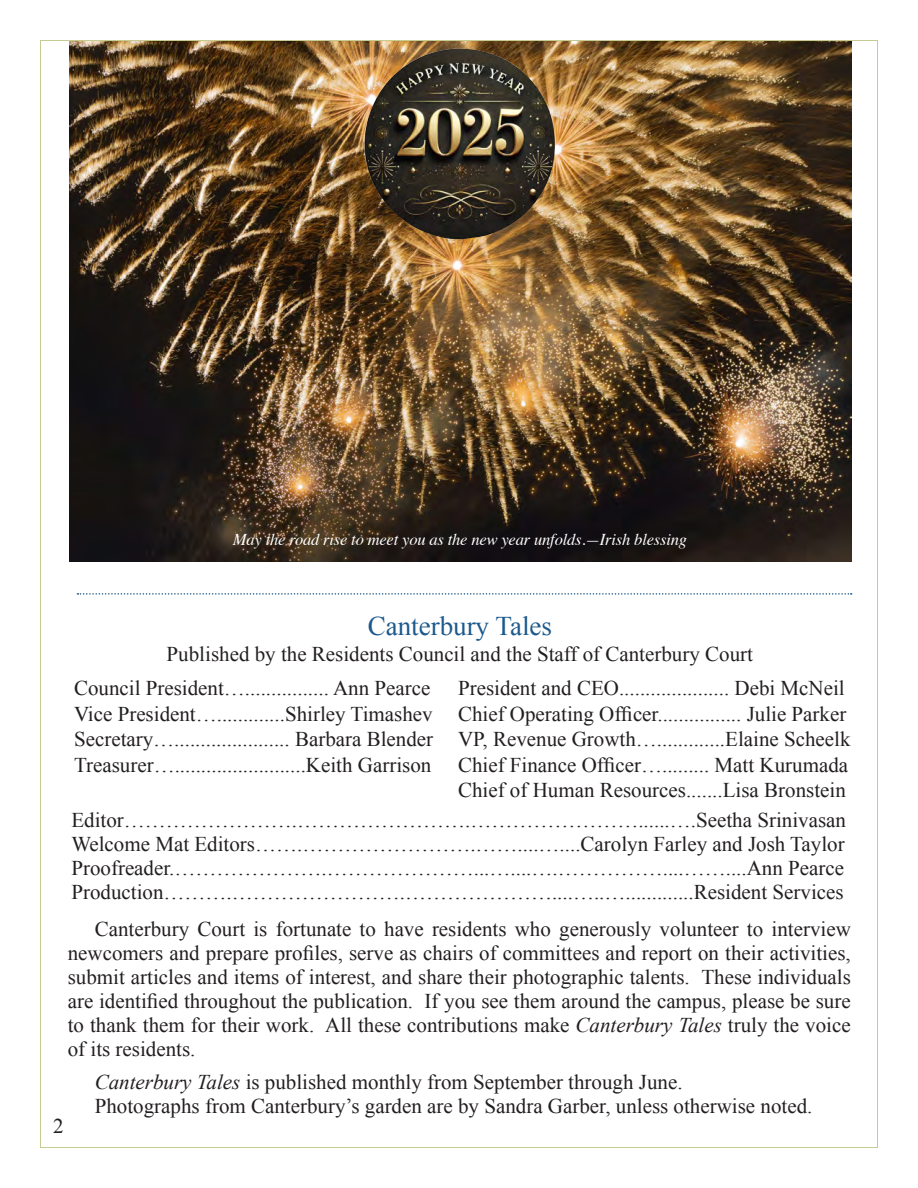
<style>
.page{position:relative;width:918px;height:1188px;background:#fff}
.page>*{position:absolute;margin:0;border:0;box-sizing:border-box;transform-origin:0 0}
.t1{font:27px "Times New Roman";color:#1c598c}
.t2{font:21px/24px "Times New Roman";color:#231f20;text-align:justify}
.t3{font:italic 16.5px "Times";letter-spacing:-.01em;color:#fff}
.s1{font-style:italic}
</style>
<div class="page">
<img style="left:69px;top:41px;width:782px;height:521px">
<img style="left:363px;top:49px;width:194px;height:192px">
<svg style="left:77px;top:593px;width:775px;height:2px"></svg>
<p class="t3" style="left:233px;top:526px;width:456px">May the road rise to meet you as the new year unfolds.—Irish blessing</p>
<p class="t1" style="left:368px;top:608px;width:186px">Canterbury Tales</p>
<p class="t2" style="left:167px;top:641px;width:588px">Published by the Residents Council and the Staff of Canterbury Court</p>
<p class="t2" style="left:74px;top:676px;width:358px">Council President…................ Ann Pearce</p>
<p class="t2" style="left:458px;top:676px;width:388px">President and CEO..................... Debi McNeil</p>
<p class="t2" style="left:74px;top:701px;width:774px">Vice President….............Shirley Timashev Chief Operating Officer................ Julie Parker</p>
<p class="t2" style="left:74px;top:727px;width:778px">Secretary…...................... Barbara Blender VP, Revenue Growth….............Elaine Scheelk</p>
<p class="t2" style="left:74px;top:752px;width:359px">Treasurer….........................Keith Garrison</p>
<p class="t2" style="left:458px;top:752px;width:392px">Chief Finance Officer…......... Matt Kurumada</p>
<p class="t2" style="left:458px;top:778px;width:389px">Chief of Human Resources.......Lisa Bronstein</p>
<p class="t2" style="left:71px;top:808px;width:776px">Editor…………………….…………………….……………………......….Seetha Srinivasan</p>
<p class="t2" style="left:71px;top:832px;width:775px">Welcome Mat Editors…….…………………….……....…....Carolyn Farley and Josh Taylor</p>
<p class="t2" style="left:71px;top:856px;width:774px">Proofreader.………………….…………………...…....….……………....……....Ann Pearce</p>
<p class="t2" style="left:71px;top:880px;width:774px">Production……….…………………….…………………....…..….............Resident Services</p>
<p class="t2" style="left:68px;top:917px;width:785px;text-indent:27px">Canterbury Court is fortunate to have residents who generously volunteer to interview newcomers and prepare profiles, serve as chairs of committees and report on their activities, submit articles and items of interest, and share their photographic talents. These individuals are identified throughout the publication. If you see them around the campus, please be sure to thank them for their work. All these contributions make <span class="s1">Canterbury Tales</span> truly the voice of its residents.</p>
<p class="t2" style="left:95px;top:1070px;width:589px"><span class="s1">Canterbury Tales</span> is published monthly from September through June.</p>
<p class="t2" style="left:95px;top:1094px;width:719px">Photographs from Canterbury’s garden are by Sandra Garber, unless otherwise noted.</p>
<p class="t2" style="left:53px;top:1114px;width:12px">2</p>
</div>
